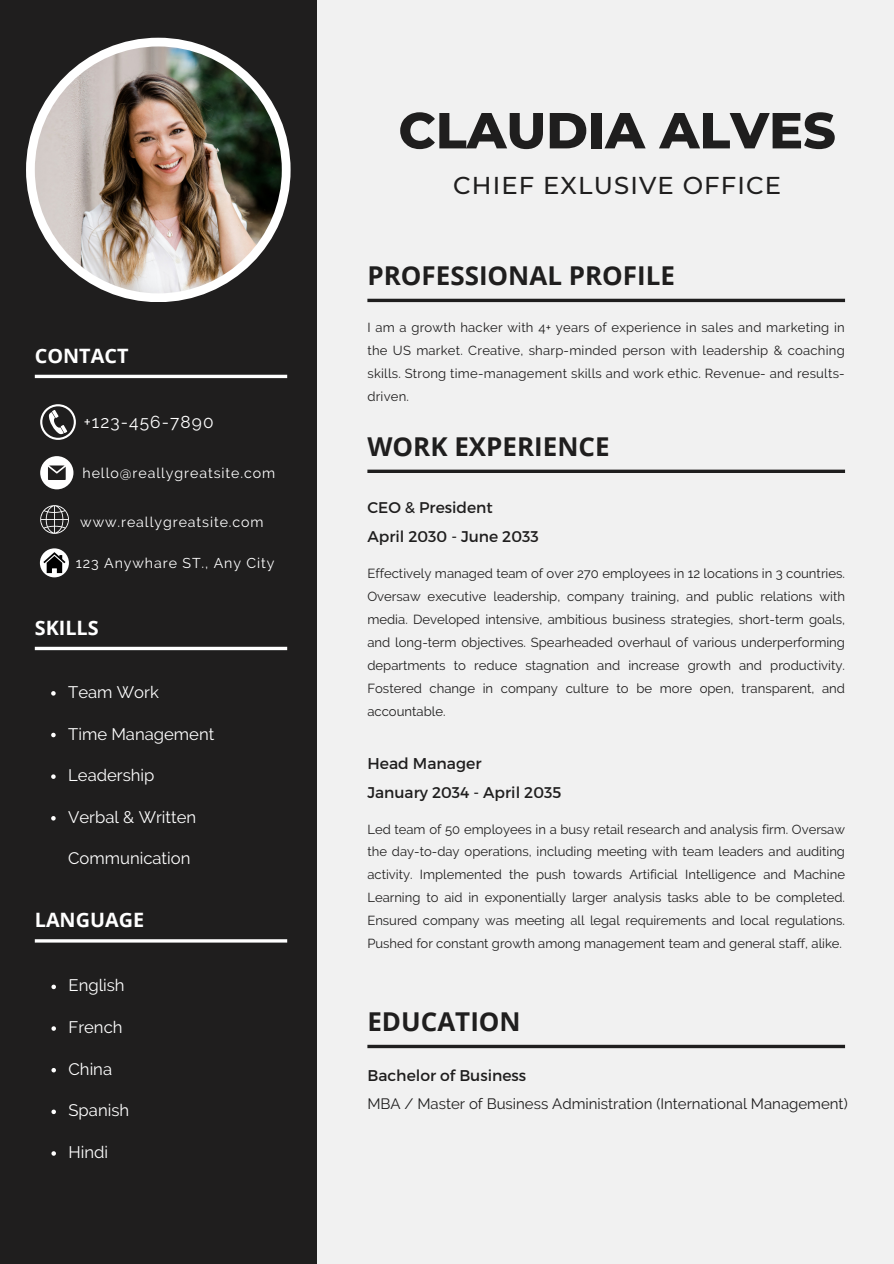
<style>
.page{position:relative;width:894px;height:1264px;background:#fff}
.page>*{position:absolute;margin:0;border:0;box-sizing:border-box;transform-origin:0 0}
.t1{font:800 50.55px "Montserrat";color:#1f1e1e}
.t2{font:700 25.95px "Open Sans";color:#1f1e1e}
.t3{font:500 24.3px "Montserrat";letter-spacing:.045em;color:#1f1e1e}
.t4{font:700 19.8px "Open Sans";color:#fff}
.t5{font:17.25px "Raleway";letter-spacing:.065em;color:#fff}
.t6{font:16.65px "Raleway";color:#fff}
.t7{font:15.6px "Montserrat";color:#1f1e1e}
.t8{font:15.45px "Montserrat";color:#1f1e1e}
.t9{font:15px "Raleway";color:#1f1e1e}
.t10{font:14.25px "Raleway";letter-spacing:.065em;color:#fff}
.t11{font:13.05px/22.8px "Raleway";color:#1f1e1e;text-align:justify}
</style>
<div class="page">
<div style="left:0;top:0;width:893px;height:1263px;background:#f1f1f1"></div>
<div style="left:0;top:0;width:316px;height:1263px;background:#1f1e1e"></div>
<div style="left:26px;top:38px;width:264px;height:264px;background:#fff;border-radius:50%"></div>
<img style="left:35px;top:46px;width:247px;height:247px;border-radius:50%">
<hr style="left:367px;top:299px;width:477px;height:3px;background:#1f1e1e">
<svg style="left:367px;top:469px;width:477px;height:4px;background:#3f3e3e"></svg>
<svg style="left:35px;top:646px;width:252px;height:4px"></svg>
<hr style="left:35px;top:375px;width:252px;height:3px;background:#fff">
<hr style="left:35px;top:939px;width:252px;height:3px;background:#fff">
<svg style="left:367px;top:1044px;width:477px;height:4px;background:#484747"></svg>
<svg style="left:40px;top:404px;width:36px;height:36px"></svg>
<svg style="left:40px;top:456px;width:33px;height:33px"></svg>
<svg style="left:40px;top:505px;width:29px;height:29px"></svg>
<svg style="left:40px;top:548px;width:29px;height:29px"></svg>
<svg style="left:43px;top:552px;width:22px;height:21px"></svg>
<svg style="left:51px;top:691px;width:5px;height:4px"></svg>
<svg style="left:51px;top:732px;width:5px;height:5px"></svg>
<svg style="left:51px;top:774px;width:5px;height:5px"></svg>
<svg style="left:51px;top:816px;width:5px;height:4px"></svg>
<svg style="left:51px;top:984px;width:5px;height:5px"></svg>
<svg style="left:51px;top:1026px;width:5px;height:4px"></svg>
<svg style="left:51px;top:1068px;width:5px;height:4px"></svg>
<svg style="left:51px;top:1109px;width:5px;height:5px"></svg>
<svg style="left:51px;top:1151px;width:5px;height:4px"></svg>
<p class="t4" style="left:35px;top:341px;width:95px">CONTACT</p>
<p class="t5" style="left:84px;top:411px;width:131px">+123-456-7890</p>
<p class="t10" style="left:82px;top:464px;width:194px">hello@reallygreatsite.com</p>
<p class="t10" style="left:80px;top:513px;width:185px">www.reallygreatsite.com</p>
<p class="t10" style="left:76px;top:555px;width:200px">123 Anywhare ST., Any City</p>
<p class="t4" style="left:35px;top:613px;width:65px">SKILLS</p>
<p class="t6" style="left:68px;top:682px;width:92px">Team Work</p>
<p class="t6" style="left:68px;top:723px;width:147px">Time Management</p>
<p class="t6" style="left:68px;top:765px;width:88px">Leadership</p>
<p class="t6" style="left:68px;top:807px;width:129px">Verbal &amp; Written</p>
<p class="t6" style="left:68px;top:848px;width:124px">Communication</p>
<p class="t4" style="left:35px;top:906px;width:111px">LANGUAGE</p>
<p class="t6" style="left:68px;top:975px;width:58px">English</p>
<p class="t6" style="left:68px;top:1017px;width:55px">French</p>
<p class="t6" style="left:68px;top:1059px;width:45px">China</p>
<p class="t6" style="left:68px;top:1100px;width:62px">Spanish</p>
<p class="t6" style="left:68px;top:1142px;width:41px">Hindi</p>
<p class="t1" style="left:398px;top:99px;width:438px">CLAUDIA ALVES</p>
<p class="t3" style="left:453px;top:170px;width:329px">CHIEF EXLUSIVE OFFICE</p>
<p class="t2" style="left:367px;top:257px;width:309px">PROFESSIONAL PROFILE</p>
<p class="t11" style="left:367px;top:316px;width:479px">I am a growth hacker with 4+ years of experience in sales and marketing in the US market. Creative, sharp-minded person with leadership &amp; coaching skills. Strong time-management skills and work ethic. Revenue- and results&shy;driven.</p>
<p class="t2" style="left:367px;top:428px;width:244px">WORK EXPERIENCE</p>
<p class="t8" style="left:367px;top:497px;width:127px">CEO &amp; President</p>
<p class="t8" style="left:367px;top:526px;width:173px">April 2030 - June 2033</p>
<p class="t11" style="left:367px;top:562px;width:479px">Effectively managed team of over 270 employees in 12 locations in 3 countries.<br>Oversaw executive leadership, company training, and public relations with media. Developed intensive, ambitious business strategies, short-term goals, and long-term objectives. Spearheaded overhaul of various underperforming departments to reduce stagnation and increase growth and productivity.<br>Fostered change in company culture to be more open, transparent, and accountable.</p>
<p class="t7" style="left:367px;top:753px;width:116px">Head Manager</p>
<p class="t8" style="left:367px;top:782px;width:195px">January 2034 - April 2035</p>
<p class="t11" style="left:367px;top:817px;width:479px">Led team of 50 employees in a busy retail research and analysis firm. Oversaw the day-to-day operations, including meeting with team leaders and auditing activity. Implemented the push towards Artificial Intelligence and Machine Learning to aid in exponentially larger analysis tasks able to be completed.<br>Ensured company was meeting all legal requirements and local regulations.<br>Pushed for constant growth among management team and general staff, alike.</p>
<p class="t2" style="left:367px;top:1003px;width:155px">EDUCATION</p>
<p class="t7" style="left:367px;top:1065px;width:160px">Bachelor of Business</p>
<p class="t9" style="left:367px;top:1094px;width:481px">MBA / Master of Business Administration (International Management)</p>
</div>
